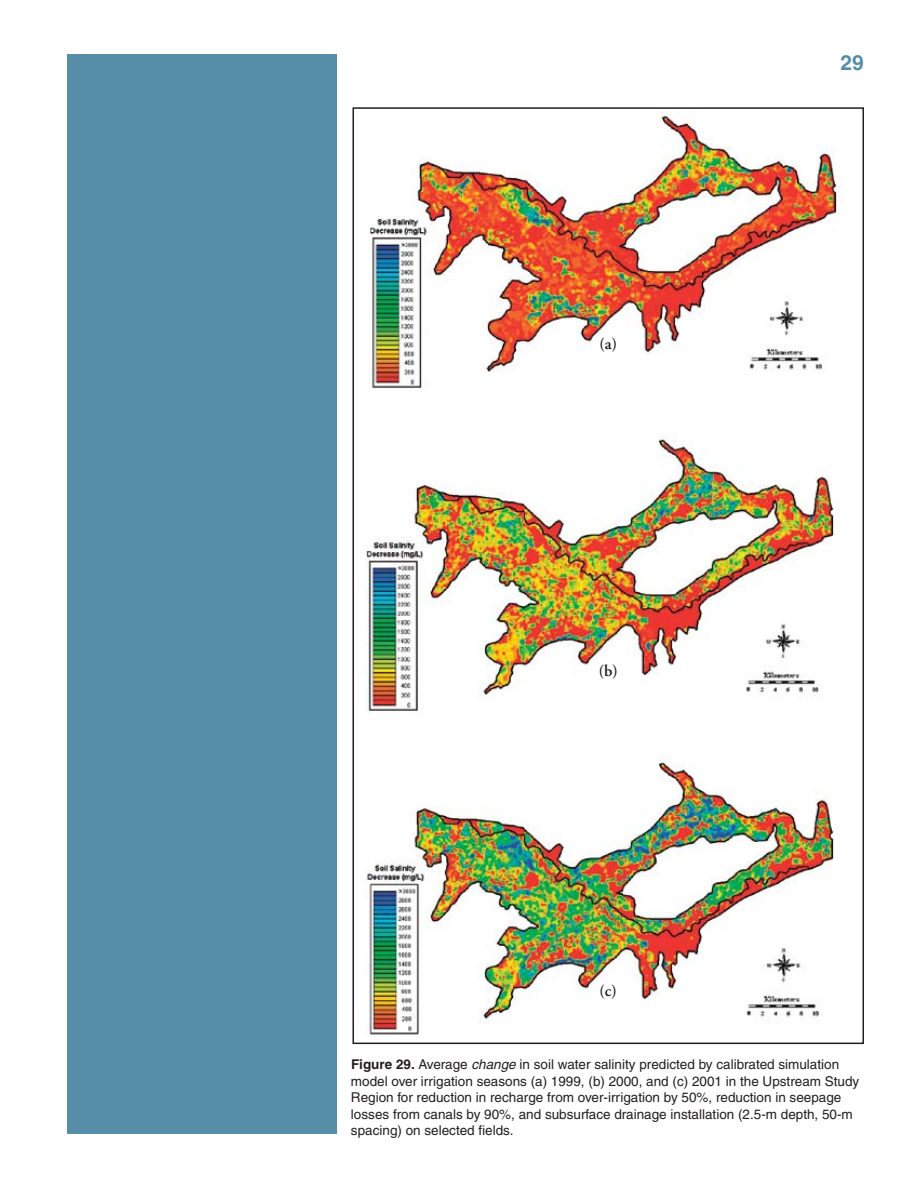
<style>
.page{position:relative;width:918px;height:1188px;background:#fff}
.page>*{position:absolute;margin:0;border:0;box-sizing:border-box;transform-origin:0 0}
.t1{font:700 21px "Helvetica";color:#568ea8}
.t2{font:600 16.5px "Adobe Garamond Pro";color:#231f20}
.t3{font:13.5px/16.5px "Helvetica";color:#231f20}
.s1{font-weight:700}
.s2{font-style:italic}
</style>
<div class="page">
<div style="left:68px;top:54px;width:270px;height:1080px;background:#568ea8"></div>
<img style="left:368px;top:115px;width:470px;height:274px">
<img style="left:365px;top:436px;width:469px;height:275px">
<img style="left:365px;top:756px;width:471px;height:279px">
<p class="t2" style="left:599px;top:334px;width:19px">(a)</p>
<p class="t2" style="left:599px;top:661px;width:20px">(b)</p>
<p class="t2" style="left:600px;top:981px;width:19px">(c)</p>
<h1 class="t1" style="left:841px;top:50px;width:25px">29</h1>
<p class="t3" style="left:351px;top:1056px;width:510px"><span class="s1">Figure 29.</span> Average <span class="s2">change</span> in soil water salinity predicted by calibrated simulation model over irrigation seasons (a) 1999, (b) 2000, and (c) 2001 in the Upstream Study Region for reduction in recharge from over-irrigation by 50%, reduction in seepage losses from canals by 90%, and subsurface drainage installation (2.5-m depth, 50-m spacing) on selected fields.</p>
</div>
